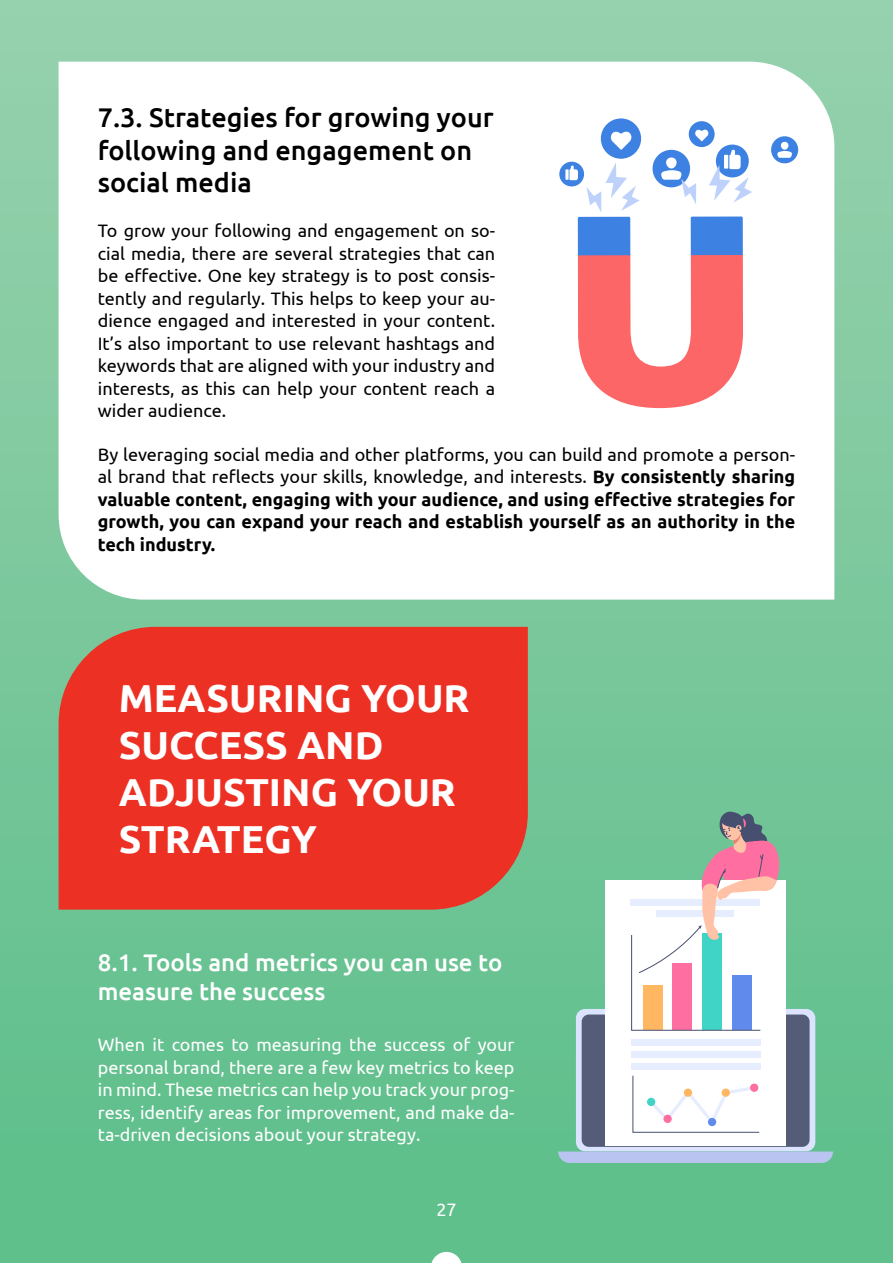
<style>
.page{position:relative;width:893px;height:1263px;background:#fff}
.page>*{position:absolute;margin:0;border:0;box-sizing:border-box;transform-origin:0 0}
.t1{font:700 39px/46.8px "Ubuntu";color:#fff}
.t2{font:500 27px/32.4px "Ubuntu";color:#000}
.t3{font:500 24px/28.8px "Ubuntu";color:#fff}
.t4{font:18px/22.5px "Ubuntu";color:#000;text-align:justify}
.t5{font:700 18px/22.5px "Ubuntu";color:#000;text-align:justify}
.t6{font:18px/22.5px "Ubuntu";color:#fff;text-align:justify}
.s1{font-weight:400}
</style>
<div class="page">
<div style="left:0;top:0;width:893px;height:1263px;background:linear-gradient(to bottom,#99d2af,#5bbe8a)"></div>
<svg style="left:59px;top:62px;width:775px;height:538px"></svg>
<div style="left:59px;top:627px;width:469px;height:283px;background:#ed3024"></div>
<div style="left:576px;top:1009px;width:239px;height:142px;background:#dbe3ff;border-radius:9px"></div>
<svg style="left:558px;top:1151px;width:275px;height:12px;background:#b5c4ea"></svg>
<div style="left:582px;top:1014px;width:228px;height:133px;background:#545c78;border-radius:7px"></div>
<div style="left:605px;top:880px;width:181px;height:266px;background:#fff"></div>
<svg style="left:632px;top:1075px;width:128px;height:58px"></svg>
<div style="left:631px;top:1039px;width:129px;height:7px;background:#e6edff"></div>
<div style="left:631px;top:1051px;width:129px;height:7px;background:#e6edff"></div>
<div style="left:631px;top:1063px;width:129px;height:7px;background:#e6edff"></div>
<svg style="left:631px;top:811px;width:150px;height:220px"></svg>
<svg style="left:431px;top:1252px;width:31px;height:11px"></svg>
<div style="left:559px;top:162px;width:25px;height:24px;background:#3d82e3;border-radius:50%"></div>
<svg style="left:565px;top:169px;width:4px;height:11px"></svg>
<div style="left:601px;top:118px;width:40px;height:41px;background:#3d82e3;border-radius:50%"></div>
<div style="left:689px;top:121px;width:26px;height:26px;background:#3d82e3;border-radius:50%"></div>
<div style="left:771px;top:136px;width:27px;height:27px;background:#3d82e3;border-radius:50%"></div>
<div style="left:781px;top:142px;width:7px;height:8px;background:#fff;border-radius:50%"></div>
<svg style="left:777px;top:151px;width:15px;height:7px"></svg>
<svg style="left:569px;top:129px;width:183px;height:279px"></svg>
<h2 class="t2" style="left:98px;top:100px;width:397px">7.3. Strategies for growing your following and engagement on social media</h2>
<p class="t4" style="left:98px;top:219px;width:399px">To grow your following and engagement on so&shy;cial media, there are several strategies that can be effective. One key strategy is to post consis&shy;tently and regularly. This helps to keep your au&shy;dience engaged and interested in your content.<br>It’s also important to use relevant hashtags and keywords that are aligned with your industry and interests, as this can help your content reach a wider audience.</p>
<p class="t5" style="left:98px;top:443px;width:699px"><span class="s1">By leveraging social media and other platforms, you can build and promote a person&shy;al brand that reflects your skills, knowledge, and interests.</span> By consistently sharing valuable content, engaging with your audience, and using effective strategies for growth, you can expand your reach and establish yourself as an authority in the tech industry.</p>
<h1 class="t1" style="left:119px;top:674px;width:352px">MEASURING YOUR<br>SUCCESS AND<br>ADJUSTING YOUR<br>STRATEGY</h1>
<h3 class="t3" style="left:98px;top:947px;width:406px">8.1. Tools and metrics you can use to measure the success</h3>
<p class="t6" style="left:98px;top:1033px;width:418px">When it comes to measuring the success of your personal brand, there are a few key metrics to keep in mind. These metrics can help you track your prog&shy;ress, identify areas for improvement, and make da&shy;ta-driven decisions about your strategy.</p>
<p class="t6" style="left:436px;top:1198px;width:22px">27</p>
</div>
